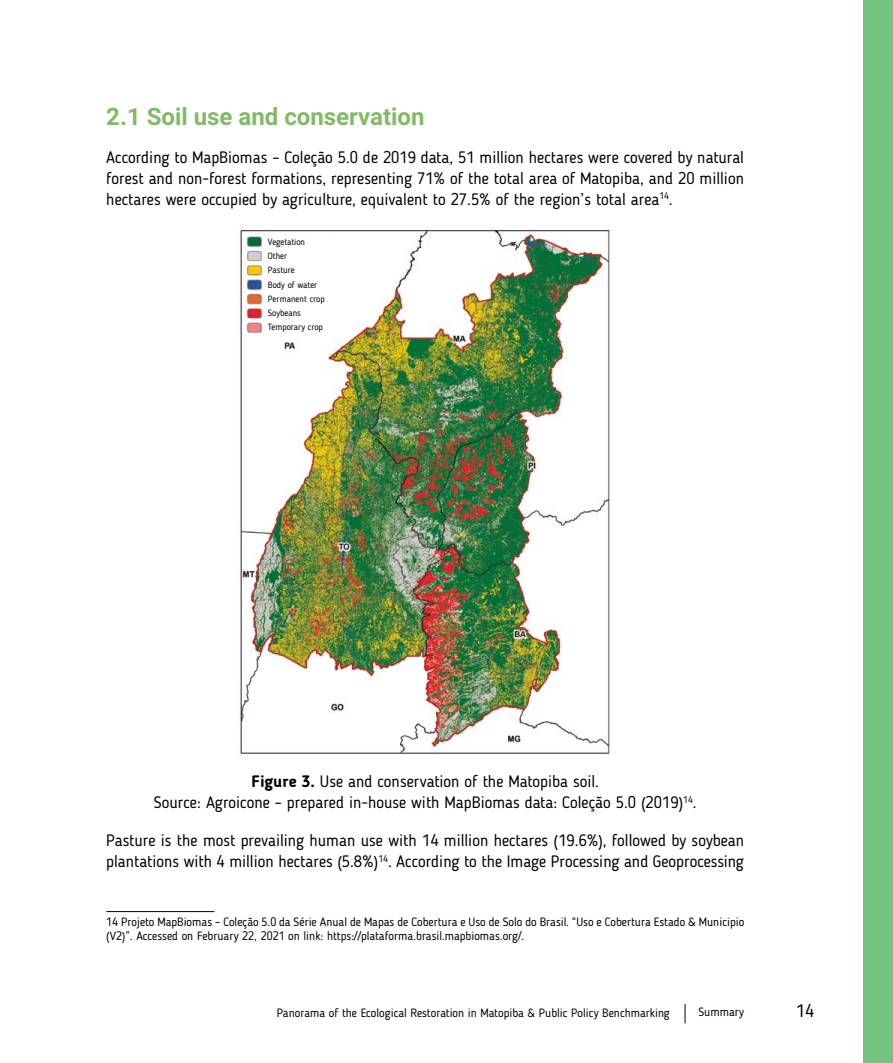
<style>
.page{position:relative;width:893px;height:1063px;background:#fff}
.page>*{position:absolute;margin:0;border:0;box-sizing:border-box;transform-origin:0 0}
.t1{font:700 24px "Roboto";color:#81ba65}
.t2{font:18px "Blogger Sans";color:#000}
.t3{font:16.5px/21px "Blogger Sans";color:#000;text-align:justify}
.t4{font:12px/14.4px "Blogger Sans";color:#000}
.t5{font:9px/14.2px "Blogger Sans";color:#000}
.s1{font-weight:700}
</style>
<div class="page">
<div style="left:863px;top:0;width:30px;height:1063px;background:#73c481"></div>
<svg style="left:685px;top:1004px;width:1px;height:19px"></svg>
<hr style="left:106px;top:911px;width:108px;height:1px;background:#000">
<img style="left:238px;top:227px;width:372px;height:527px">
<div style="left:265px;top:237px;width:88px;height:98px;background:#fff"></div>
<h1 class="t1" style="left:106px;top:99px;width:320px">2.1 Soil use and conservation</h1>
<p class="t3" style="left:106px;top:146px;width:639px">According to MapBiomas – Coleção 5.0 de 2019 data, 51 million hectares were covered by natural forest and non-forest formations, representing 71% of the total area of Matopiba, and 20 million hectares were occupied by agriculture, equivalent to 27.5% of the region’s total area<sup>14</sup>.</p>
<p class="t5" style="left:268px;top:235px;width:58px">Vegetation<br>Other<br>Pasture<br>Body of water<br>Permanent crop<br>Soybeans<br>Temporary crop</p>
<p class="t3" style="left:154px;top:771px;width:544px;text-align:center"><span class="s1">Figure 3.</span> Use and conservation of the Matopiba soil.<br>Source: Agroicone – prepared in-house with MapBiomas data: Coleção 5.0 (2019)<sup>14</sup>.</p>
<p class="t3" style="left:106px;top:830px;width:639px">Pasture is the most prevailing human use with 14 million hectares (19.6%), followed by soybean plantations with 4 million hectares (5.8%)<sup>14</sup>. According to the Image Processing and Geoprocessing</p>
<p class="t4" style="left:106px;top:915px;width:639px">14 Projeto MapBiomas – Coleção 5.0 da Série Anual de Mapas de Cobertura e Uso de Solo do Brasil. “Uso e Cobertura Estado &amp; Municipio (V2)”. Accessed on February 22, 2021 on link: https://plataforma.brasil.mapbiomas.org/.</p>
<p class="t4" style="left:277px;top:1005px;width:394px">Panorama of the Ecological Restoration in Matopiba &amp; Public Policy Benchmarking</p>
<p class="t4" style="left:698px;top:1005px;width:47px">Summary</p>
<p class="t2" style="left:796px;top:1000px;width:19px">14</p>
</div>
